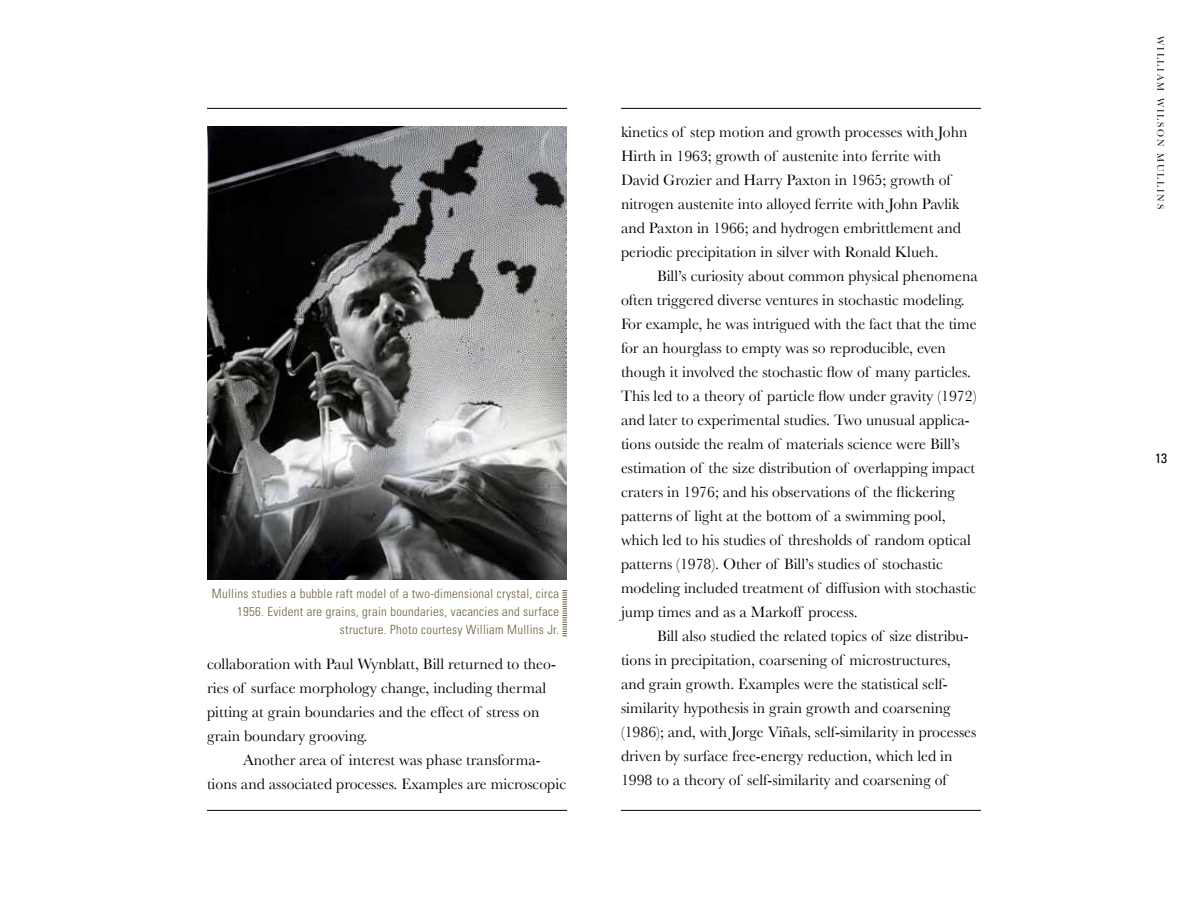
<style>
.page{position:relative;width:1188px;height:918px;background:#fff}
.page>*{position:absolute;margin:0;border:0;box-sizing:border-box;transform-origin:0 0}
.t1{font:15.75px/24px "Baskerville";color:#000}
.t2{font:condensed 13.5px "Univers LT Std";color:#000}
.t3{font:300 condensed 12.75px/18px "Univers LT Std";letter-spacing:.025em;color:#6d603d;text-align:right}
.t4{font:9.75px "Baskerville";letter-spacing:.2em;color:#000}
</style>
<div class="page">
<hr style="left:207px;top:108px;width:360px;height:1px;background:#000">
<hr style="left:621px;top:108px;width:360px;height:1px;background:#000">
<hr style="left:207px;top:810px;width:360px;height:1px;background:#000">
<hr style="left:621px;top:810px;width:360px;height:1px;background:#000">
<svg style="left:562px;top:590px;width:5px;height:46px"></svg>
<img style="left:207px;top:126px;width:360px;height:454px">
<p class="t3" style="left:212px;top:585px;width:349px">Mullins studies a bubble raft model of a two-dimensional crystal, circa<br>1956. Evident are grains, grain boundaries, vacancies and surface structure. Photo courtesy William Mullins Jr.</p>
<p class="t1" style="left:207px;top:652px;width:351px">collaboration with Paul Wynblatt, Bill returned to theo&shy;ries of surface morphology change, including thermal pitting at grain boundaries and the effect of stress on grain boundary grooving.</p>
<p class="t1" style="left:207px;top:748px;width:361px;text-indent:36px">Another area of interest was phase transforma&shy;tions and associated processes. Examples are microscopic</p>
<p class="t1" style="left:621px;top:119px;width:348px">kinetics of step motion and growth processes with John Hirth in 1963; growth of austenite into ferrite with David Grozier and Harry Paxton in 1965; growth of nitrogen austenite into alloyed ferrite with John Pavlik and Paxton in 1966; and hydrogen embrittlement and periodic precipitation in silver with Ronald Klueh.</p>
<p class="t1" style="left:621px;top:263px;width:358px;text-indent:36px">Bill’s curiosity about common physical phenomena often triggered diverse ventures in stochastic modeling.<br>For example, he was intrigued with the fact that the time for an hourglass to empty was so reproducible, even though it involved the stochastic flow of many particles.<br>This led to a theory of particle flow under gravity (1972) and later to experimental studies. Two unusual applica&shy;tions outside the realm of materials science were Bill’s estimation of the size distribution of overlapping impact craters in 1976; and his observations of the flickering patterns of light at the bottom of a swimming pool, which led to his studies of thresholds of random optical patterns (1978). Other of Bill’s studies of stochastic modeling included treatment of diffusion with stochastic jump times and as a Markoff process.</p>
<p class="t1" style="left:621px;top:623px;width:357px;text-indent:36px">Bill also studied the related topics of size distribu&shy;tions in precipitation, coarsening of microstructures, and grain growth. Examples were the statistical self&shy;similarity hypothesis in grain growth and coarsening (1986); and, with Jorge Viñals, self-similarity in processes driven by surface free-energy reduction, which led in 1998 to a theory of self-similarity and coarsening of</p>
<p class="t4" style="left:1166px;top:36px;width:174px;rotate:90deg">WILLIAM WILSON MULLINS</p>
<p class="t2" style="left:1155px;top:450px;width:13px">13</p>
</div>
